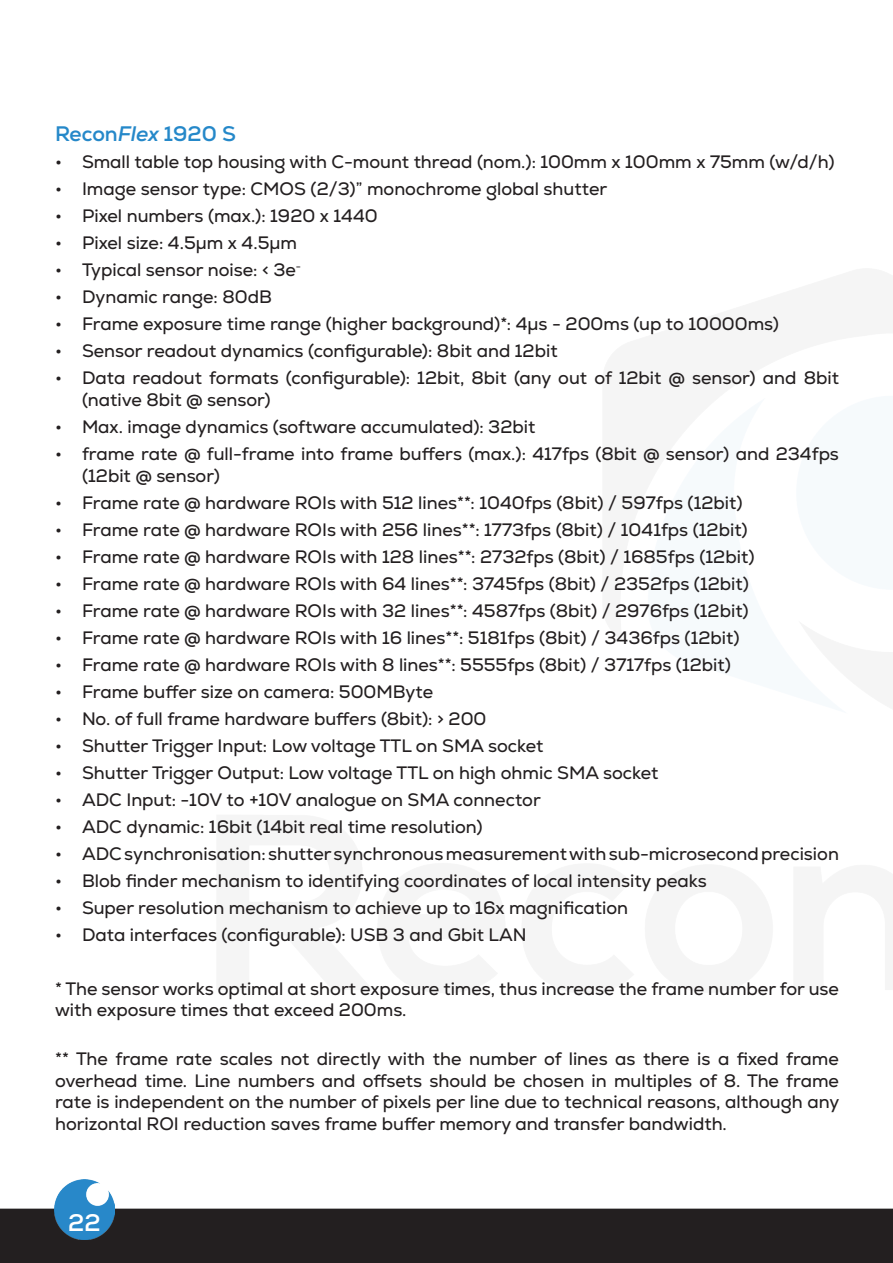
<style>
.page{position:relative;width:893px;height:1263px;background:#fff}
.page>*{position:absolute;margin:0;border:0;box-sizing:border-box;transform-origin:0 0}
.t1{font:700 24px "Nexa";color:#fff}
.t2{font:700 21px "Nexa";color:#2588c9}
.t3{font:18px/21.6px "Nexa";color:#231f20}
.s1{font-style:italic}
</style>
<div class="page">
<div style="left:0;top:1208px;width:893px;height:55px;background:#231f20"></div>
<img style="left:54px;top:1179px;width:60px;height:61px">
<p class="t2" style="left:55px;top:121px;width:182px">Recon<span class="s1">Flex</span> 1920 S</p>
<p class="t3" style="left:55px;top:152px;width:781px">• Small table top housing with C-mount thread (nom.): 100mm x 100mm x 75mm (w/d/h)</p>
<p class="t3" style="left:55px;top:179px;width:554px">• Image sensor type: CMOS (2/3)” monochrome global shutter</p>
<p class="t3" style="left:55px;top:206px;width:324px">• Pixel numbers (max.): 1920 x 1440</p>
<p class="t3" style="left:55px;top:233px;width:243px">• Pixel size: 4.5μm x 4.5μm</p>
<p class="t3" style="left:55px;top:260px;width:248px">• Typical sensor noise: &lt; 3e<sup>-</sup></p>
<p class="t3" style="left:55px;top:287px;width:218px">• Dynamic range: 80dB</p>
<p class="t3" style="left:55px;top:314px;width:725px">• Frame exposure time range (higher background)*: 4μs - 200ms (up to 10000ms)</p>
<p class="t3" style="left:55px;top:341px;width:504px">• Sensor readout dynamics (configurable): 8bit and 12bit</p>
<p class="t3" style="left:82px;top:368px;width:758px;text-indent:-27px">• Data readout formats (configurable): 12bit, 8bit (any out of 12bit @ sensor) and 8bit (native 8bit @ sensor)</p>
<p class="t3" style="left:55px;top:416px;width:482px">• Max. image dynamics (software accumulated): 32bit</p>
<p class="t3" style="left:82px;top:443px;width:758px;text-indent:-27px">• frame rate @ full-frame into frame buffers (max.): 417fps (8bit @ sensor) and 234fps (12bit @ sensor)</p>
<p class="t3" style="left:55px;top:492px;width:689px">• Frame rate @ hardware ROIs with 512 lines**: 1040fps (8bit) / 597fps (12bit)</p>
<p class="t3" style="left:55px;top:519px;width:694px">• Frame rate @ hardware ROIs with 256 lines**: 1773fps (8bit) / 1041fps (12bit)</p>
<p class="t3" style="left:55px;top:546px;width:701px">• Frame rate @ hardware ROIs with 128 lines**: 2732fps (8bit) / 1685fps (12bit)</p>
<p class="t3" style="left:55px;top:573px;width:695px">• Frame rate @ hardware ROIs with 64 lines**: 3745fps (8bit) / 2352fps (12bit)</p>
<p class="t3" style="left:55px;top:600px;width:695px">• Frame rate @ hardware ROIs with 32 lines**: 4587fps (8bit) / 2976fps (12bit)</p>
<p class="t3" style="left:55px;top:627px;width:686px">• Frame rate @ hardware ROIs with 16 lines**: 5181fps (8bit) / 3436fps (12bit)</p>
<p class="t3" style="left:55px;top:654px;width:677px">• Frame rate @ hardware ROIs with 8 lines**: 5555fps (8bit) / 3717fps (12bit)</p>
<p class="t3" style="left:55px;top:681px;width:380px">• Frame buffer size on camera: 500MByte</p>
<p class="t3" style="left:55px;top:708px;width:433px">• No. of full frame hardware buffers (8bit): &gt; 200</p>
<p class="t3" style="left:55px;top:735px;width:490px">• Shutter Trigger Input: Low voltage TTL on SMA socket</p>
<p class="t3" style="left:55px;top:762px;width:605px">• Shutter Trigger Output: Low voltage TTL on high ohmic SMA socket</p>
<p class="t3" style="left:55px;top:789px;width:487px">• ADC Input: -10V to +10V analogue on SMA connector</p>
<p class="t3" style="left:55px;top:816px;width:429px">• ADC dynamic: 16bit (14bit real time resolution)</p>
<p class="t3" style="left:55px;top:843px;width:785px">• ADC synchronisation: shutter synchronous measurement with sub-microsecond precision</p>
<p class="t3" style="left:55px;top:870px;width:653px">• Blob finder mechanism to identifying coordinates of local intensity peaks</p>
<p class="t3" style="left:55px;top:897px;width:575px">• Super resolution mechanism to achieve up to 16x magnification</p>
<p class="t3" style="left:55px;top:924px;width:473px">• Data interfaces (configurable): USB 3 and Gbit LAN</p>
<p class="t3" style="left:55px;top:978px;width:785px">* The sensor works optimal at short exposure times, thus increase the frame number for use with exposure times that exceed 200ms.</p>
<p class="t3" style="left:55px;top:1048px;width:786px;text-align:justify">** The frame rate scales not directly with the number of lines as there is a fixed frame overhead time. Line numbers and offsets should be chosen in multiples of 8. The frame rate is independent on the number of pixels per line due to technical reasons, although any horizontal ROI reduction saves frame buffer memory and transfer bandwidth.</p>
<h1 class="t1" style="left:68px;top:1208px;width:34px">22</h1>
</div>
